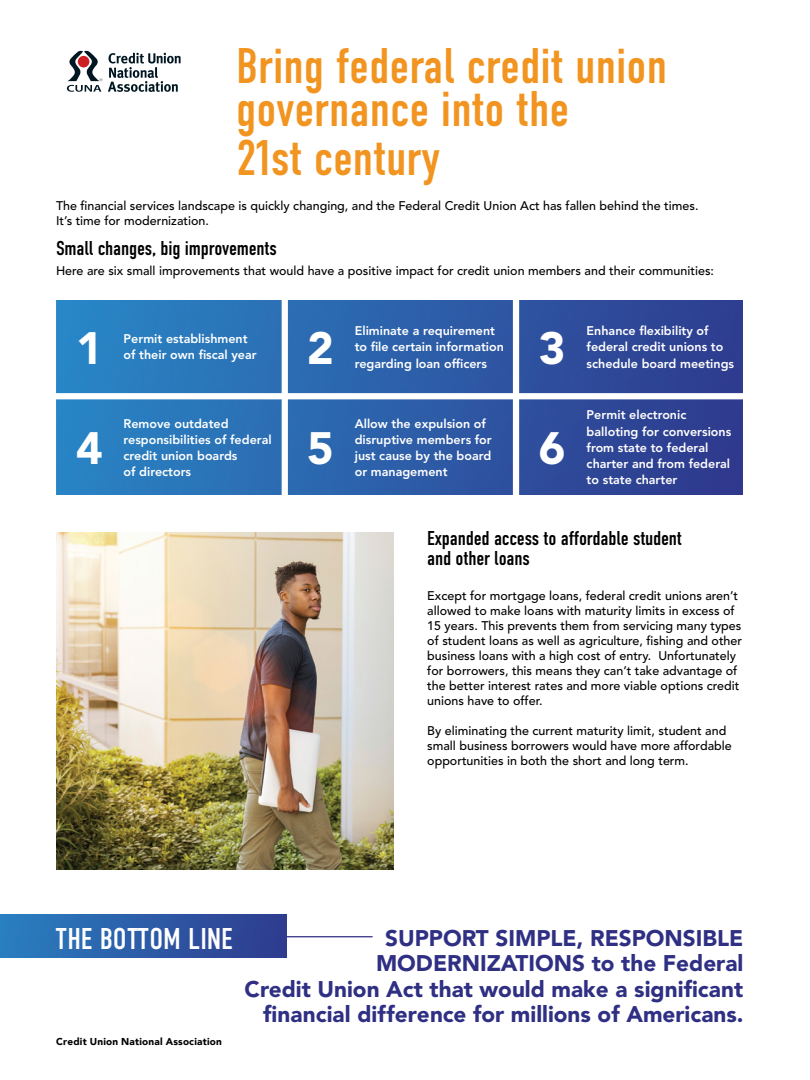
<style>
.page{position:relative;width:810px;height:1080px;background:#fff}
.page>*{position:absolute;margin:0;border:0;box-sizing:border-box;transform-origin:0 0}
.t1{font:50px/42.5px "DIN Condensed";color:#f29420}
.t2{font:900 45px "Avenir LT Std";color:#fff}
.t3{font:30px "DIN Condensed";letter-spacing:-.005em;color:#fff}
.t4{font:900 22.5px/25.5px "Avenir LT Std";color:#2f2f84;text-align:right}
.t5{font:20px/20px "DIN Condensed";letter-spacing:-.01em;color:#000}
.t6{font:500 12.5px/15px "Avenir LT Std";color:#000}
.t7{font:800 12.5px/16.2px "Avenir LT Std";color:#fff}
.t8{font:900 10px "Avenir";letter-spacing:.02em;color:#000}
</style>
<div class="page">
<hr style="left:277px;top:936px;width:96px;height:1px;background:#2f2f84">
<img style="left:0;top:915px;width:287px;height:43px">
<img style="left:56px;top:532px;width:338px;height:338px">
<img style="left:56px;top:300px;width:686px;height:195px">
<div style="left:32px;top:393px;width:738px;height:6px;background:#fff"></div>
<div style="left:282px;top:296px;width:6px;height:202px;background:#fff"></div>
<div style="left:513px;top:296px;width:6px;height:202px;background:#fff"></div>
<svg style="left:67px;top:51px;width:35px;height:41px"></svg>
<svg style="left:108px;top:53px;width:73px;height:39px"></svg>
<h1 class="t1" style="left:236px;top:46px;width:432px">Bring federal credit union governance into the</h1>
<h1 class="t1" style="left:236px;top:137px;width:205px">21st century</h1>
<p class="t6" style="left:56px;top:198px;width:644px">The financial services landscape is quickly changing, and the Federal Credit Union Act has fallen behind the times.<br>It’s time for modernization.</p>
<h3 class="t5" style="left:56px;top:239px;width:222px">Small changes, big improvements</h3>
<p class="t6" style="left:56px;top:263px;width:660px">Here are six small improvements that would have a positive impact for credit union members and their communities:</p>
<h2 class="t2" style="left:76px;top:321px;width:28px">1</h2>
<h2 class="t2" style="left:76px;top:421px;width:28px">4</h2>
<p class="t7" style="left:124px;top:331px;width:135px">Permit establishment of their own fiscal year</p>
<p class="t7" style="left:124px;top:415px;width:150px">Remove outdated responsibilities of federal credit union boards<br>of directors</p>
<h2 class="t2" style="left:307px;top:321px;width:28px">2</h2>
<h2 class="t2" style="left:307px;top:421px;width:28px">5</h2>
<p class="t7" style="left:355px;top:323px;width:151px">Eliminate a requirement to file certain information regarding loan officers</p>
<p class="t7" style="left:355px;top:415px;width:139px">Allow the expulsion of disruptive members for just cause by the board or management</p>
<h2 class="t2" style="left:539px;top:321px;width:28px">3</h2>
<h2 class="t2" style="left:539px;top:421px;width:28px">6</h2>
<p class="t7" style="left:587px;top:323px;width:149px">Enhance flexibility of federal credit unions to schedule board meetings</p>
<p class="t7" style="left:587px;top:407px;width:146px">Permit electronic balloting for conversions from state to federal charter and from federal to state charter</p>
<h3 class="t5" style="left:427px;top:529px;width:256px">Expanded access to affordable student and other loans</h3>
<p class="t6" style="left:427px;top:588px;width:316px">Except for mortgage loans, federal credit unions aren’t allowed to make loans with maturity limits in excess of 15 years. This prevents them from servicing many types of student loans as well as agriculture, fishing and other business loans with a high cost of entry. Unfortunately for borrowers, this means they can’t take advantage of the better interest rates and more viable options credit unions have to offer.</p>
<p class="t6" style="left:427px;top:723px;width:306px">By eliminating the current maturity limit, student and small business borrowers would have more affordable opportunities in both the short and long term.</p>
<h3 class="t3" style="left:55px;top:922px;width:179px">THE BOTTOM LINE</h3>
<h3 class="t4" style="left:245px;top:925px;width:500px">SUPPORT SIMPLE, RESPONSIBLE MODERNIZATIONS to the Federal<br>Credit Union Act that would make a significant financial difference for millions of Americans.</h3>
<p class="t8" style="left:56px;top:1033px;width:167px">Credit Union National Association</p>
</div>
